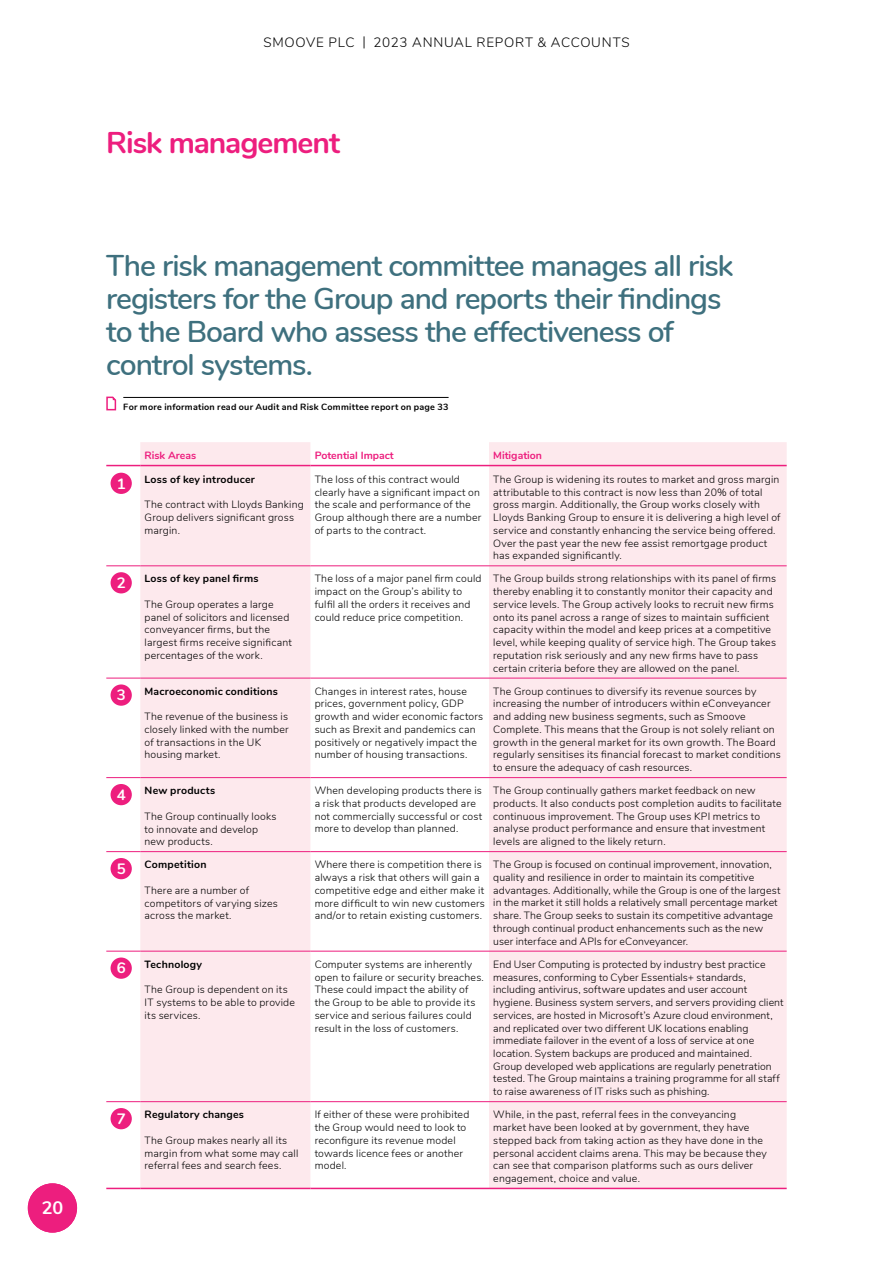
<style>
.page{position:relative;width:893px;height:1263px;background:#fff}
.page>*{position:absolute;margin:0;border:0;box-sizing:border-box;transform-origin:0 0}
.t1{font:600 30px/33px "Nunito";letter-spacing:-.035em;color:#3e707e}
.t2{font:700 30px "Nunito";letter-spacing:-.035em;color:#ed1e7e}
.t3{font:700 18px "Nunito";color:#fff}
.t4{font:700 15px "Nunito";color:#fff}
.t5{font:300 13.5px "Nunito";letter-spacing:.055em;color:#000}
.t6{font:300 10.5px/12.8px "Nunito";letter-spacing:.015em;color:#000}
.t7{font:700 10.5px "Nunito";letter-spacing:.02em;color:#000}
.t8{font:700 10.5px "Nunito";color:#ed1e7e}
.t9{font:700 9px "Nunito";letter-spacing:.025em;color:#000}
</style>
<div class="page">
<svg style="left:140px;top:442px;width:647px;height:746px;fill:#fde9ed"></svg>
<hr style="left:106px;top:565px;width:34px;height:1px;background:#ed1e7e">
<hr style="left:140px;top:565px;width:170px;height:1px;background:#ed1e7e">
<hr style="left:310px;top:565px;width:179px;height:1px;background:#ed1e7e">
<hr style="left:489px;top:565px;width:298px;height:1px;background:#ed1e7e">
<hr style="left:106px;top:678px;width:34px;height:1px;background:#ed1e7e">
<hr style="left:140px;top:678px;width:170px;height:1px;background:#ed1e7e">
<hr style="left:310px;top:678px;width:179px;height:1px;background:#ed1e7e">
<hr style="left:489px;top:678px;width:298px;height:1px;background:#ed1e7e">
<hr style="left:106px;top:777px;width:34px;height:1px;background:#ed1e7e">
<hr style="left:140px;top:777px;width:170px;height:1px;background:#ed1e7e">
<hr style="left:310px;top:777px;width:179px;height:1px;background:#ed1e7e">
<hr style="left:489px;top:777px;width:298px;height:1px;background:#ed1e7e">
<hr style="left:106px;top:851px;width:34px;height:1px;background:#ed1e7e">
<hr style="left:140px;top:851px;width:170px;height:1px;background:#ed1e7e">
<hr style="left:310px;top:851px;width:179px;height:1px;background:#ed1e7e">
<hr style="left:489px;top:851px;width:298px;height:1px;background:#ed1e7e">
<hr style="left:106px;top:951px;width:34px;height:1px;background:#ed1e7e">
<hr style="left:140px;top:951px;width:170px;height:1px;background:#ed1e7e">
<hr style="left:310px;top:951px;width:179px;height:1px;background:#ed1e7e">
<hr style="left:489px;top:951px;width:298px;height:1px;background:#ed1e7e">
<hr style="left:106px;top:1188px;width:34px;height:1px;background:#ed1e7e">
<hr style="left:140px;top:1188px;width:170px;height:1px;background:#ed1e7e">
<hr style="left:310px;top:1188px;width:179px;height:1px;background:#ed1e7e">
<hr style="left:489px;top:1188px;width:298px;height:1px;background:#ed1e7e">
<hr style="left:106px;top:1101px;width:34px;height:1px;background:#ed1e7e">
<hr style="left:140px;top:1101px;width:170px;height:1px;background:#ed1e7e">
<hr style="left:310px;top:1101px;width:179px;height:1px;background:#ed1e7e">
<hr style="left:489px;top:1101px;width:298px;height:1px;background:#ed1e7e">
<hr style="left:106px;top:465px;width:34px;height:1px;background:#ed1e7e">
<hr style="left:140px;top:465px;width:170px;height:1px;background:#ed1e7e">
<hr style="left:310px;top:465px;width:179px;height:1px;background:#ed1e7e">
<hr style="left:489px;top:465px;width:298px;height:1px;background:#ed1e7e">
<div style="left:111px;top:473px;width:21px;height:21px;background:#ed1e7e;border-radius:50%"></div>
<div style="left:111px;top:572px;width:21px;height:21px;background:#ed1e7e;border-radius:50%"></div>
<div style="left:111px;top:684px;width:21px;height:22px;background:#ed1e7e;border-radius:50%"></div>
<div style="left:111px;top:784px;width:21px;height:21px;background:#ed1e7e;border-radius:50%"></div>
<div style="left:111px;top:858px;width:21px;height:21px;background:#ed1e7e;border-radius:50%"></div>
<div style="left:111px;top:957px;width:21px;height:22px;background:#ed1e7e;border-radius:50%"></div>
<div style="left:111px;top:1108px;width:21px;height:21px;background:#ed1e7e;border-radius:50%"></div>
<hr style="left:123px;top:397px;width:326px;height:1px;background:#000">
<svg style="left:106px;top:396px;width:11px;height:15px"></svg>
<div style="left:28px;top:1183px;width:49px;height:49px;background:#ed1e7e;border-radius:50%"></div>
<h2 class="t3" style="left:42px;top:1195px;width:23px">20</h2>
<p class="t5" style="left:263px;top:33px;width:368px">SMOOVE PLC | 2023 ANNUAL REPORT &amp; ACCOUNTS</p>
<h1 class="t2" style="left:106px;top:121px;width:235px">Risk management</h1>
<h1 class="t1" style="left:106px;top:248px;width:629px">The risk management committee manages all risk registers for the Group and reports their findings to the Board who assess the effectiveness of control systems.</h1>
<p class="t9" style="left:123px;top:401px;width:327px">For more information read our Audit and Risk Committee report on page 33</p>
<p class="t8" style="left:145px;top:448px;width:53px">Risk Areas</p>
<p class="t8" style="left:315px;top:448px;width:81px">Potential Impact</p>
<p class="t8" style="left:493px;top:448px;width:50px">Mitigation</p>
<h3 class="t4" style="left:117px;top:472px;width:10px">1</h3>
<p class="t7" style="left:145px;top:471px;width:112px">Loss of key introducer</p>
<p class="t6" style="left:145px;top:498px;width:161px">The contract with Lloyds Banking<br>Group delivers significant gross margin.</p>
<h3 class="t4" style="left:117px;top:572px;width:11px">2</h3>
<p class="t7" style="left:145px;top:571px;width:115px">Loss of key panel firms</p>
<p class="t6" style="left:145px;top:597px;width:149px">The Group operates a large panel of solicitors and licensed conveyancer firms, but the largest firms receive significant percentages of the work.</p>
<h3 class="t4" style="left:117px;top:684px;width:10px">3</h3>
<p class="t7" style="left:145px;top:683px;width:135px">Macroeconomic conditions</p>
<p class="t6" style="left:145px;top:710px;width:146px">The revenue of the business is closely linked with the number of transactions in the UK housing market.</p>
<h3 class="t4" style="left:117px;top:784px;width:10px">4</h3>
<p class="t7" style="left:145px;top:783px;width:72px">New products</p>
<p class="t6" style="left:145px;top:809px;width:133px">The Group continually looks to innovate and develop new products.</p>
<h3 class="t4" style="left:117px;top:858px;width:10px">5</h3>
<p class="t7" style="left:145px;top:857px;width:63px">Competition</p>
<p class="t6" style="left:145px;top:883px;width:135px">There are a number of competitors of varying sizes across the market.</p>
<h3 class="t4" style="left:117px;top:957px;width:10px">6</h3>
<p class="t7" style="left:145px;top:956px;width:59px">Technology</p>
<p class="t6" style="left:145px;top:983px;width:152px">The Group is dependent on its<br>IT systems to be able to provide its services.</p>
<h3 class="t4" style="left:117px;top:1108px;width:10px">7</h3>
<p class="t7" style="left:145px;top:1107px;width:101px">Regulatory changes</p>
<p class="t6" style="left:145px;top:1133px;width:155px">The Group makes nearly all its margin from what some may call referral fees and search fees.</p>
<p class="t6" style="left:315px;top:472px;width:168px">The loss of this contract would clearly have a significant impact on the scale and performance of the<br>Group although there are a number of parts to the contract.</p>
<p class="t6" style="left:493px;top:472px;width:289px">The Group is widening its routes to market and gross margin attributable to this contract is now less than 20% of total gross margin. Additionally, the Group works closely with Lloyds Banking Group to ensure it is delivering a high level of service and constantly enhancing the service being offered.<br>Over the past year the new fee assist remortgage product has expanded significantly.</p>
<p class="t6" style="left:315px;top:572px;width:168px">The loss of a major panel firm could impact on the Group’s ability to fulfil all the orders it receives and could reduce price competition.</p>
<p class="t6" style="left:493px;top:572px;width:284px">The Group builds strong relationships with its panel of firms thereby enabling it to constantly monitor their capacity and service levels. The Group actively looks to recruit new firms onto its panel across a range of sizes to maintain sufficient capacity within the model and keep prices at a competitive level, while keeping quality of service high. The Group takes reputation risk seriously and any new firms have to pass certain criteria before they are allowed on the panel.</p>
<p class="t6" style="left:315px;top:684px;width:170px">Changes in interest rates, house prices, government policy, GDP growth and wider economic factors such as Brexit and pandemics can positively or negatively impact the number of housing transactions.</p>
<p class="t6" style="left:493px;top:684px;width:289px">The Group continues to diversify its revenue sources by increasing the number of introducers within eConveyancer and adding new business segments, such as Smoove Complete. This means that the Group is not solely reliant on growth in the general market for its own growth. The Board regularly sensitises its financial forecast to market conditions to ensure the adequacy of cash resources.</p>
<p class="t6" style="left:315px;top:784px;width:169px">When developing products there is a risk that products developed are not commercially successful or cost more to develop than planned.</p>
<p class="t6" style="left:493px;top:784px;width:290px">The Group continually gathers market feedback on new products. It also conducts post completion audits to facilitate continuous improvement. The Group uses KPI metrics to analyse product performance and ensure that investment levels are aligned to the likely return.</p>
<p class="t6" style="left:315px;top:858px;width:172px">Where there is competition there is always a risk that others will gain a competitive edge and either make it more difficult to win new customers and/or to retain existing customers.</p>
<p class="t6" style="left:493px;top:858px;width:289px">The Group is focused on continual improvement, innovation, quality and resilience in order to maintain its competitive advantages. Additionally, while the Group is one of the largest in the market it still holds a relatively small percentage market share. The Group seeks to sustain its competitive advantage through continual product enhancements such as the new user interface and APIs for eConveyancer.</p>
<p class="t6" style="left:315px;top:957px;width:171px">Computer systems are inherently open to failure or security breaches.<br>These could impact the ability of the Group to be able to provide its service and serious failures could result in the loss of customers.</p>
<p class="t6" style="left:493px;top:957px;width:292px">End User Computing is protected by industry best practice measures, conforming to Cyber Essentials+ standards, including antivirus, software updates and user account hygiene. Business system servers, and servers providing client services, are hosted in Microsoft’s Azure cloud environment, and replicated over two different UK locations enabling immediate failover in the event of a loss of service at one location. System backups are produced and maintained.<br>Group developed web applications are regularly penetration tested. The Group maintains a training programme for all staff to raise awareness of IT risks such as phishing.</p>
<p class="t6" style="left:315px;top:1108px;width:156px">If either of these were prohibited the Group would need to look to reconfigure its revenue model towards licence fees or another model.</p>
<p class="t6" style="left:493px;top:1108px;width:275px">While, in the past, referral fees in the conveyancing market have been looked at by government, they have stepped back from taking action as they have done in the personal accident claims arena. This may be because they can see that comparison platforms such as ours deliver engagement, choice and value.</p>
</div>
